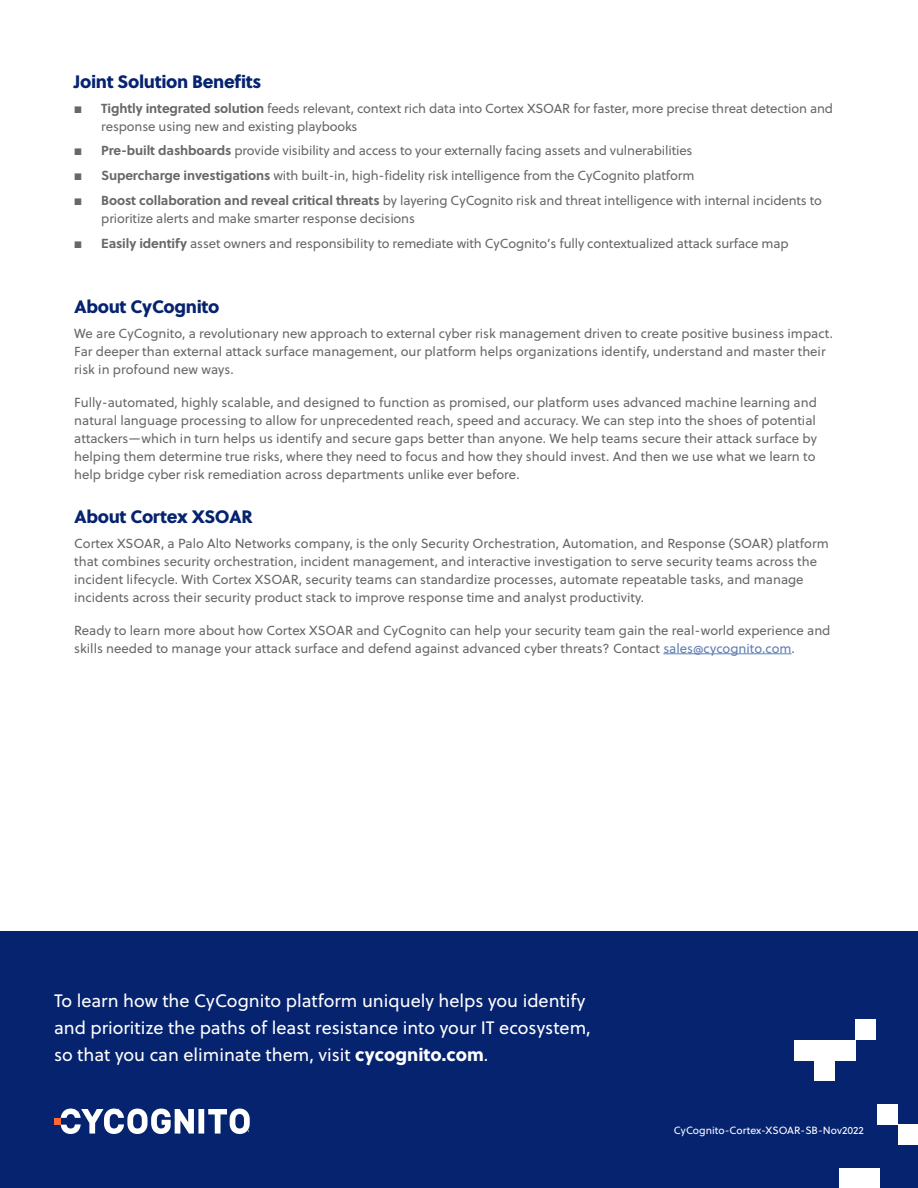
<style>
.page{position:relative;width:918px;height:1188px;background:#fff}
.page>*{position:absolute;margin:0;border:0;box-sizing:border-box;transform-origin:0 0}
.t1{font:18px/27px "Soleil";color:#fff}
.t2{font:18px "Soleil Xb";letter-spacing:-.02em;color:#06236f}
.Body{font:13.2px/18px "Soleil";color:#686868}
.Body-2{font:10.5px "Soleil";color:#fff}
.s1{font-weight:700}
.s2{color:#607eb4}
.s3{font-family:"Soleil Xb"}
</style>
<div class="page">
<div style="left:0;top:932px;width:918px;height:256px;background:#06236f"></div>
<svg style="left:61px;top:1109px;width:189px;height:25px"></svg>
<div style="left:54px;top:1118px;width:7px;height:7px;background:#ff6735"></div>
<div style="left:856px;top:1020px;width:20px;height:20px;background:#fff"></div>
<div style="left:835px;top:1040px;width:20px;height:20px;background:#fff"></div>
<div style="left:815px;top:1060px;width:20px;height:20px;background:#fff"></div>
<div style="left:814px;top:1040px;width:24px;height:20px;background:#fff"></div>
<div style="left:794px;top:1040px;width:20px;height:20px;background:#fff"></div>
<div style="left:877px;top:1104px;width:21px;height:20px;background:#fff"></div>
<div style="left:898px;top:1124px;width:20px;height:21px;background:#fff"></div>
<div style="left:860px;top:1168px;width:20px;height:20px;background:#fff"></div>
<div style="left:839px;top:1168px;width:22px;height:20px;background:#fff"></div>
<hr style="left:663px;top:653px;width:129px;height:1px;background:#607eb4">
<h2 class="t2" style="left:74px;top:67px;width:189px">Joint Solution Benefits</h2>
<p class="Body" style="left:101px;top:99px;width:733px"><span class="s1">Tightly integrated solution</span> feeds relevant, context rich data into Cortex XSOAR for faster, more precise threat detection and response using new and existing playbooks</p>
<p class="Body" style="left:101px;top:141px;width:593px"><span class="s1">Pre-built dashboards</span> provide visibility and access to your externally facing assets and vulnerabilities</p>
<p class="Body" style="left:101px;top:166px;width:595px"><span class="s1">Supercharge investigations</span> with built-in, high-fidelity risk intelligence from the CyCognito platform</p>
<p class="Body" style="left:101px;top:191px;width:722px"><span class="s1">Boost collaboration and reveal critical threats</span> by layering CyCognito risk and threat intelligence with internal incidents to prioritize alerts and make smarter response decisions</p>
<p class="Body" style="left:101px;top:234px;width:689px"><span class="s1">Easily identify</span> asset owners and responsibility to remediate with CyCognito’s fully contextualized attack surface map</p>
<h2 class="t2" style="left:74px;top:292px;width:147px">About CyCognito</h2>
<p class="Body" style="left:74px;top:324px;width:760px">We are CyCognito, a revolutionary new approach to external cyber risk management driven to create positive business impact.<br>Far deeper than external attack surface management, our platform helps organizations identify, understand and master their risk in profound new ways.</p>
<p class="Body" style="left:74px;top:393px;width:744px;text-align:justify">Fully-automated, highly scalable, and designed to function as promised, our platform uses advanced machine learning and natural language processing to allow for unprecedented reach, speed and accuracy. We can step into the shoes of potential attackers—which in turn helps us identify and secure gaps better than anyone. We help teams secure their attack surface by helping them determine true risks, where they need to focus and how they should invest. And then we use what we learn to help bridge cyber risk remediation across departments unlike ever before.</p>
<h2 class="t2" style="left:74px;top:502px;width:180px">About Cortex XSOAR</h2>
<p class="Body" style="left:74px;top:534px;width:756px">Cortex XSOAR, a Palo Alto Networks company, is the only Security Orchestration, Automation, and Response (SOAR) platform that combines security orchestration, incident management, and interactive investigation to serve security teams across the incident lifecycle. With Cortex XSOAR, security teams can standardize processes, automate repeatable tasks, and manage incidents across their security product stack to improve response time and analyst productivity.</p>
<p class="Body" style="left:74px;top:621px;width:758px">Ready to learn more about how Cortex XSOAR and CyCognito can help your security team gain the real-world experience and skills needed to manage your attack surface and defend against advanced cyber threats? Contact <span class="s2">sales@cycognito.com</span>.</p>
<h1 class="t1" style="left:54px;top:986px;width:538px">To learn how the CyCognito platform uniquely helps you identify and prioritize the paths of least resistance into your IT ecosystem, so that you can eliminate them, visit <span class="s3">cycognito.com</span>.</h1>
<p class="Body-2" style="left:674px;top:1123px;width:192px">CyCognito-Cortex-XSOAR-SB-Nov2022</p>
</div>
